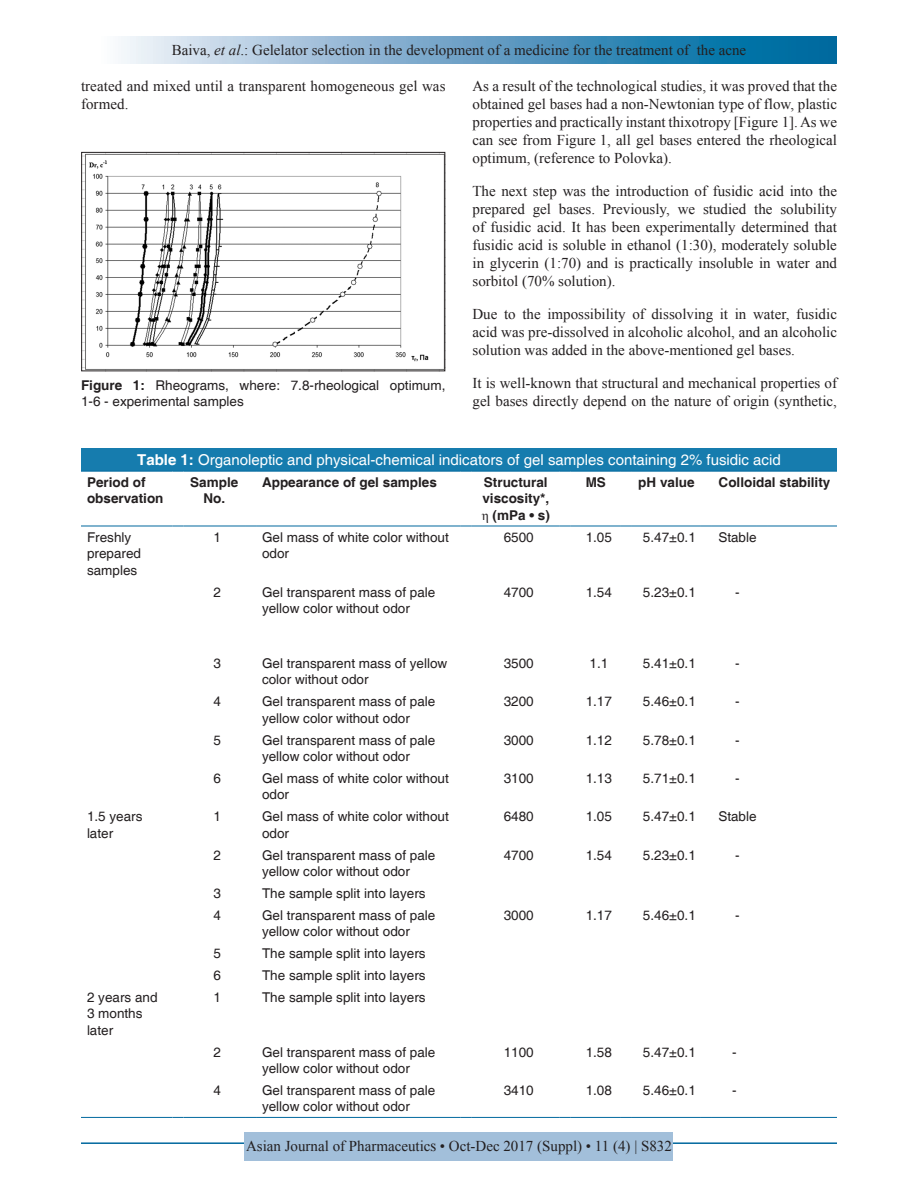
<style>
.page{position:relative;width:918px;height:1188px;background:#fff}
.page>*{position:absolute;margin:0;border:0;box-sizing:border-box;transform-origin:0 0}
.TX{font:15px/18px "Times New Roman";color:#231f20;text-align:justify}
.TT{font:15px "Helvetica";color:#fff}
.RF{font:15px "Times New Roman";color:#231f20}
.TB{font:13.5px/16.5px "Helvetica";color:#231f20}
.TCH{font:700 13.5px/16.5px "Helvetica";color:#231f20}
.FGC{font:13.5px/16.5px "Helvetica";color:#231f20}
.TBL{font:13.5px/16.5px "Helvetica";color:#231f20}
.s1{font-style:italic}
.s2{font-weight:700}
.s3{font-family:"Times New Roman";font-weight:400}
</style>
<div class="page">
<div style="left:81px;top:37px;width:756px;height:27px;background:linear-gradient(to right,#fcf4fb,#005d99)"></div>
<hr style="left:81px;top:1142px;width:756px;height:2px;background:#00689e">
<div style="left:245px;top:1132px;width:428px;height:28px;background:#a2bfda"></div>
<div style="left:81px;top:448px;width:756px;height:23px;background:#167cae"></div>
<hr style="left:81px;top:471px;width:91px;height:1px;background:#00689e">
<svg style="left:172px;top:471px;width:12px;height:1px"></svg>
<hr style="left:184px;top:471px;width:61px;height:1px;background:#00689e">
<hr style="left:256px;top:471px;width:205px;height:1px;background:#00689e">
<hr style="left:472px;top:471px;width:88px;height:1px;background:#00689e">
<hr style="left:571px;top:471px;width:50px;height:1px;background:#00689e">
<hr style="left:632px;top:471px;width:69px;height:1px;background:#00689e">
<hr style="left:712px;top:471px;width:45px;height:1px;background:#00689e">
<hr style="left:768px;top:471px;width:69px;height:1px;background:#00689e">
<hr style="left:81px;top:526px;width:91px;height:1px;background:#00689e">
<svg style="left:172px;top:526px;width:12px;height:1px"></svg>
<hr style="left:184px;top:526px;width:61px;height:1px;background:#00689e">
<hr style="left:256px;top:526px;width:205px;height:1px;background:#00689e">
<hr style="left:472px;top:526px;width:88px;height:1px;background:#00689e">
<hr style="left:571px;top:526px;width:50px;height:1px;background:#00689e">
<hr style="left:632px;top:526px;width:69px;height:1px;background:#00689e">
<hr style="left:712px;top:526px;width:45px;height:1px;background:#00689e">
<hr style="left:768px;top:526px;width:69px;height:1px;background:#00689e">
<hr style="left:81px;top:1117px;width:91px;height:1px;background:#00689e">
<svg style="left:172px;top:1117px;width:12px;height:1px"></svg>
<hr style="left:184px;top:1117px;width:61px;height:1px;background:#00689e">
<hr style="left:256px;top:1117px;width:205px;height:1px;background:#00689e">
<hr style="left:472px;top:1117px;width:88px;height:1px;background:#00689e">
<hr style="left:571px;top:1117px;width:50px;height:1px;background:#00689e">
<hr style="left:632px;top:1117px;width:69px;height:1px;background:#00689e">
<hr style="left:712px;top:1117px;width:45px;height:1px;background:#00689e">
<hr style="left:768px;top:1117px;width:69px;height:1px;background:#00689e">
<img style="left:83px;top:154px;width:360px;height:215px">
<div style="left:81px;top:152px;width:364px;height:219px;border:1px solid #231f20"></div>
<p class="TX" style="left:172px;top:41px;width:576px">Baiva, <span class="s1">et al</span>.: Gelelator selection in the development of a medicine for the treatment of the acne</p>
<p class="TX" style="left:81px;top:77px;width:366px">treated and mixed until a transparent homogeneous gel was formed.</p>
<p class="TX" style="left:472px;top:77px;width:366px">As a result of the technological studies, it was proved that the obtained gel bases had a non-Newtonian type of flow, plastic properties and practically instant thixotropy [Figure 1]. As we can see from Figure 1, all gel bases entered the rheological optimum, (reference to Polovka).</p>
<p class="TX" style="left:472px;top:182px;width:366px">The next step was the introduction of fusidic acid into the prepared gel bases. Previously, we studied the solubility of fusidic acid. It has been experimentally determined that fusidic acid is soluble in ethanol (1:30), moderately soluble in glycerin (1:70) and is practically insoluble in water and sorbitol (70% solution).</p>
<p class="TX" style="left:472px;top:305px;width:366px">Due to the impossibility of dissolving it in water, fusidic acid was pre-dissolved in alcoholic alcohol, and an alcoholic solution was added in the above-mentioned gel bases.</p>
<p class="TX" style="left:472px;top:374px;width:366px">It is well-known that structural and mechanical properties of gel bases directly depend on the nature of origin (synthetic,</p>
<p class="FGC" style="left:81px;top:377px;width:366px"><span class="s2">Figure 1:</span> Rheograms, where: 7.8-rheological optimum,<br>1-6 - experimental samples</p>
<p class="TT" style="left:137px;top:451px;width:645px"><span class="s2">Table 1:</span> Organoleptic and physical‑chemical indicators of gel samples containing 2% fusidic acid</p>
<p class="TCH" style="left:87px;top:475px;width:78px">Period of observation</p>
<p class="TCH" style="left:190px;top:475px;width:50px;text-align:center">Sample<br>No.</p>
<p class="TCH" style="left:262px;top:475px;width:176px">Appearance of gel samples</p>
<p class="TCH" style="left:482px;top:475px;width:70px">Structural viscosity*, <span class="s3">η</span> (mPa • s)</p>
<p class="TCH" style="left:586px;top:475px;width:22px">MS</p>
<p class="TCH" style="left:638px;top:475px;width:58px">pH value</p>
<p class="TCH" style="left:719px;top:475px;width:113px">Colloidal stability</p>
<p class="TB" style="left:87px;top:529px;width:56px">Freshly prepared samples</p>
<p class="TB" style="left:214px;top:529px;width:9px">1</p>
<p class="TB" style="left:262px;top:529px;width:188px">Gel mass of white color without odor</p>
<p class="TB" style="left:504px;top:529px;width:32px">6500</p>
<p class="TB" style="left:586px;top:529px;width:28px">1.05</p>
<p class="TB" style="left:643px;top:529px;width:54px">5.47±0.1</p>
<p class="TB" style="left:718px;top:529px;width:40px">Stable</p>
<p class="TB" style="left:214px;top:584px;width:9px">2</p>
<p class="TB" style="left:262px;top:584px;width:175px">Gel transparent mass of pale yellow color without odor</p>
<p class="TB" style="left:504px;top:584px;width:32px">4700</p>
<p class="TB" style="left:586px;top:584px;width:28px">1.54</p>
<p class="TB" style="left:643px;top:584px;width:54px">5.23±0.1</p>
<p class="TB" style="left:735px;top:584px;width:6px">‑</p>
<p class="TB" style="left:214px;top:655px;width:9px">3</p>
<p class="TB" style="left:262px;top:655px;width:187px">Gel transparent mass of yellow color without odor</p>
<p class="TB" style="left:504px;top:655px;width:32px">3500</p>
<p class="TB" style="left:589px;top:655px;width:20px">1.1</p>
<p class="TB" style="left:643px;top:655px;width:54px">5.41±0.1</p>
<p class="TB" style="left:735px;top:655px;width:6px">‑</p>
<p class="TB" style="left:214px;top:694px;width:9px">4</p>
<p class="TB" style="left:262px;top:694px;width:175px">Gel transparent mass of pale yellow color without odor</p>
<p class="TB" style="left:504px;top:694px;width:32px">3200</p>
<p class="TB" style="left:586px;top:694px;width:28px">1.17</p>
<p class="TB" style="left:643px;top:694px;width:54px">5.46±0.1</p>
<p class="TB" style="left:735px;top:694px;width:6px">‑</p>
<p class="TB" style="left:214px;top:732px;width:9px">5</p>
<p class="TB" style="left:262px;top:732px;width:175px">Gel transparent mass of pale yellow color without odor</p>
<p class="TB" style="left:504px;top:732px;width:32px">3000</p>
<p class="TB" style="left:586px;top:732px;width:28px">1.12</p>
<p class="TB" style="left:643px;top:732px;width:54px">5.78±0.1</p>
<p class="TB" style="left:735px;top:732px;width:6px">‑</p>
<p class="TB" style="left:214px;top:770px;width:9px">6</p>
<p class="TB" style="left:262px;top:770px;width:188px">Gel mass of white color without odor</p>
<p class="TB" style="left:504px;top:770px;width:32px">3100</p>
<p class="TB" style="left:586px;top:770px;width:28px">1.13</p>
<p class="TB" style="left:643px;top:770px;width:54px">5.71±0.1</p>
<p class="TB" style="left:735px;top:770px;width:6px">‑</p>
<p class="TB" style="left:87px;top:809px;width:57px">1.5 years later</p>
<p class="TB" style="left:214px;top:809px;width:9px">1</p>
<p class="TB" style="left:262px;top:809px;width:188px">Gel mass of white color without odor</p>
<p class="TB" style="left:504px;top:809px;width:32px">6480</p>
<p class="TB" style="left:586px;top:809px;width:28px">1.05</p>
<p class="TB" style="left:643px;top:809px;width:54px">5.47±0.1</p>
<p class="TB" style="left:718px;top:809px;width:40px">Stable</p>
<p class="TB" style="left:214px;top:847px;width:9px">2</p>
<p class="TB" style="left:262px;top:847px;width:175px">Gel transparent mass of pale yellow color without odor</p>
<p class="TB" style="left:504px;top:847px;width:32px">4700</p>
<p class="TB" style="left:586px;top:847px;width:28px">1.54</p>
<p class="TB" style="left:643px;top:847px;width:54px">5.23±0.1</p>
<p class="TB" style="left:735px;top:847px;width:6px">‑</p>
<p class="TB" style="left:214px;top:885px;width:9px">3</p>
<p class="TB" style="left:262px;top:885px;width:165px">The sample split into layers</p>
<p class="TB" style="left:214px;top:907px;width:9px">4</p>
<p class="TB" style="left:262px;top:907px;width:175px">Gel transparent mass of pale yellow color without odor</p>
<p class="TB" style="left:504px;top:907px;width:32px">3000</p>
<p class="TB" style="left:586px;top:907px;width:28px">1.17</p>
<p class="TB" style="left:643px;top:907px;width:54px">5.46±0.1</p>
<p class="TB" style="left:735px;top:907px;width:6px">‑</p>
<p class="TB" style="left:214px;top:946px;width:9px">5</p>
<p class="TB" style="left:262px;top:946px;width:165px">The sample split into layers</p>
<p class="TB" style="left:214px;top:967px;width:9px">6</p>
<p class="TB" style="left:262px;top:967px;width:165px">The sample split into layers</p>
<p class="TB" style="left:87px;top:989px;width:72px">2 years and<br>3 months later</p>
<p class="TB" style="left:214px;top:989px;width:9px">1</p>
<p class="TB" style="left:262px;top:989px;width:165px">The sample split into layers</p>
<p class="TB" style="left:214px;top:1044px;width:9px">2</p>
<p class="TB" style="left:262px;top:1044px;width:175px">Gel transparent mass of pale yellow color without odor</p>
<p class="TB" style="left:504px;top:1044px;width:32px">1100</p>
<p class="TB" style="left:586px;top:1044px;width:28px">1.58</p>
<p class="TB" style="left:643px;top:1044px;width:54px">5.47±0.1</p>
<p class="TB" style="left:732px;top:1044px;width:6px">‑</p>
<p class="TBL" style="left:214px;top:1082px;width:9px">4</p>
<p class="TBL" style="left:262px;top:1082px;width:175px">Gel transparent mass of pale yellow color without odor</p>
<p class="TBL" style="left:504px;top:1082px;width:32px">3410</p>
<p class="TBL" style="left:586px;top:1082px;width:28px">1.08</p>
<p class="TBL" style="left:643px;top:1082px;width:54px">5.46±0.1</p>
<p class="TBL" style="left:732px;top:1082px;width:6px">‑</p>
<p class="RF" style="left:246px;top:1136px;width:427px">Asian Journal of Pharmaceutics • Oct-Dec 2017 (Suppl) • 11 (4) | S832</p>
</div>
